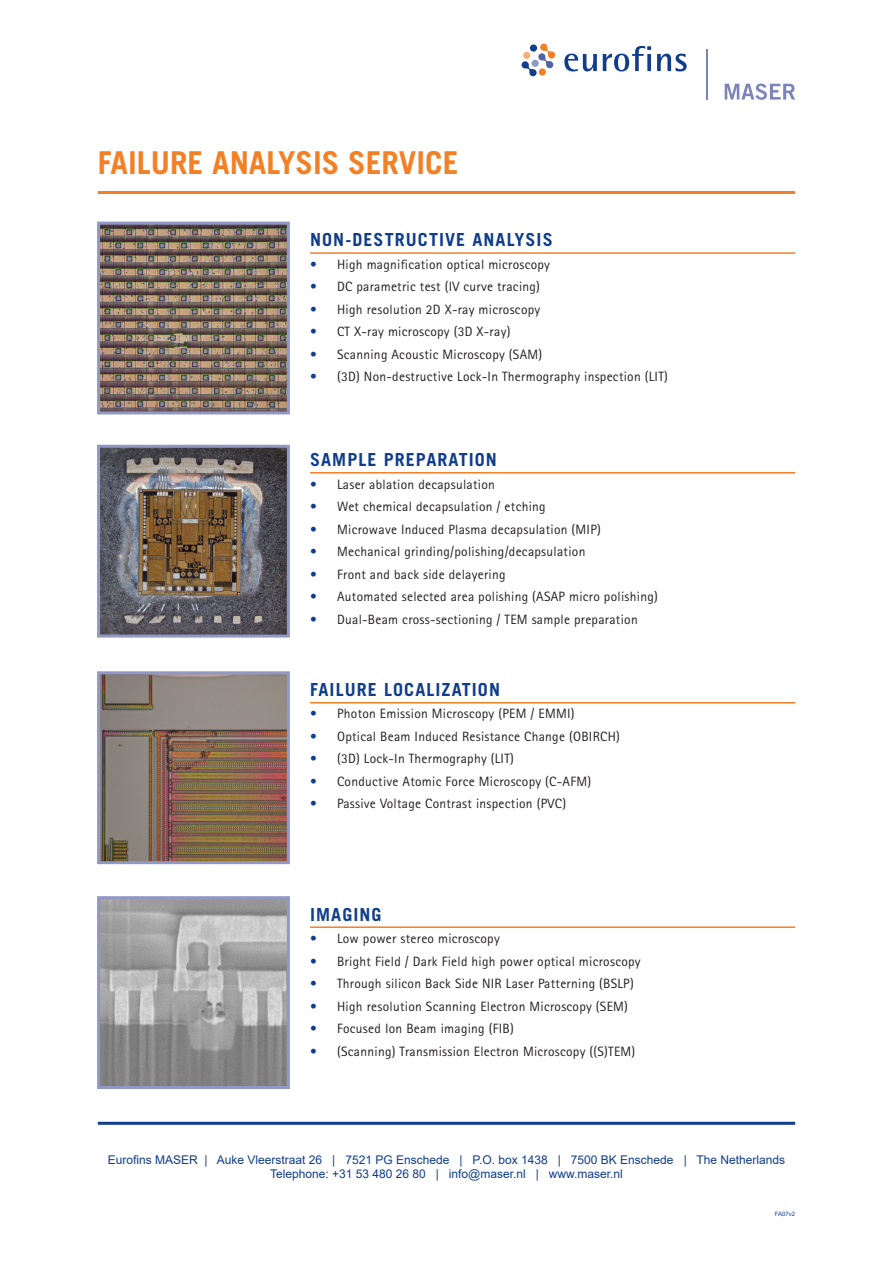
<style>
.page{position:relative;width:893px;height:1263px;background:#fff}
.page>*{position:absolute;margin:0;border:0;box-sizing:border-box;transform-origin:0 0}
.t1{font:700 31.5px "Trade Gothic";color:#f48026}
.t2{font:700 18px "Trade Gothic";letter-spacing:.06em;color:#103d8c}
.t3{font:13.5px "Rotis Sans Serif Std";letter-spacing:.02em;color:#231f20}
.t4{font:12px "Arial";color:#103d8c}
.t5{font:6px "Arial";color:#103d8c}
.s1{color:#103d8c}
</style>
<div class="page">
<hr style="left:98px;top:191px;width:697px;height:3px;background:#f48026">
<svg style="left:522px;top:44px;width:33px;height:32px"></svg>
<div style="left:539px;top:68px;width:7px;height:8px;background:#f48026;border-radius:50%"></div>
<div style="left:523px;top:52px;width:7px;height:7px;background:#faae74;border-radius:50%"></div>
<div style="left:530px;top:44px;width:7px;height:8px;background:#103d8c;border-radius:50%"></div>
<svg style="left:564px;top:54px;width:33px;height:17px"></svg>
<svg style="left:603px;top:46px;width:48px;height:25px"></svg>
<svg style="left:657px;top:54px;width:30px;height:17px"></svg>
<svg style="left:725px;top:83px;width:70px;height:17px"></svg>
<hr style="left:706px;top:50px;width:1px;height:50px;background:#7d84ba">
<img style="left:101px;top:449px;width:185px;height:185px">
<div style="left:97px;top:445px;width:193px;height:193px;border:3px solid #9298c6"></div>
<img style="left:101px;top:675px;width:185px;height:185px">
<div style="left:97px;top:671px;width:193px;height:193px;border:3px solid #9298c6"></div>
<hr style="left:98px;top:1122px;width:697px;height:3px;background:#103d8c">
<img style="left:101px;top:900px;width:185px;height:185px">
<div style="left:97px;top:896px;width:193px;height:193px;border:3px solid #9298c6"></div>
<hr style="left:310px;top:252px;width:485px;height:2px;background:#f48026">
<hr style="left:310px;top:472px;width:485px;height:1px;background:#f48026">
<hr style="left:310px;top:702px;width:485px;height:1px;background:#f48026">
<hr style="left:310px;top:926px;width:485px;height:2px;background:#f48026">
<img style="left:101px;top:226px;width:185px;height:184px">
<div style="left:97px;top:222px;width:193px;height:192px;border:3px solid #9298c6"></div>
<p class="t1" style="left:98px;top:144px;width:362px">FAILURE ANALYSIS SERVICE</p>
<p class="t2" style="left:310px;top:229px;width:244px">NON-DESTRUCTIVE ANALYSIS</p>
<p class="t3" style="left:310px;top:256px;width:241px"><span class="s1">•</span> High magnification optical microscopy</p>
<p class="t3" style="left:310px;top:279px;width:231px"><span class="s1">•</span> DC parametric test (IV curve tracing)</p>
<p class="t3" style="left:310px;top:301px;width:232px"><span class="s1">•</span> High resolution 2D X-ray microscopy</p>
<p class="t3" style="left:310px;top:324px;width:202px"><span class="s1">•</span> CT X-ray microscopy (3D X-ray)</p>
<p class="t3" style="left:310px;top:346px;width:234px"><span class="s1">•</span> Scanning Acoustic Microscopy (SAM)</p>
<p class="t3" style="left:310px;top:369px;width:359px"><span class="s1">•</span> (3D) Non-destructive Lock-In Thermography inspection (LIT)</p>
<p class="t2" style="left:310px;top:449px;width:188px">SAMPLE PREPARATION</p>
<p class="t3" style="left:310px;top:476px;width:186px"><span class="s1">•</span> Laser ablation decapsulation</p>
<p class="t3" style="left:310px;top:498px;width:237px"><span class="s1">•</span> Wet chemical decapsulation / etching</p>
<p class="t3" style="left:310px;top:521px;width:292px"><span class="s1">•</span> Microwave Induced Plasma decapsulation (MIP)</p>
<p class="t3" style="left:310px;top:543px;width:277px"><span class="s1">•</span> Mechanical grinding/polishing/decapsulation</p>
<p class="t3" style="left:310px;top:566px;width:197px"><span class="s1">•</span> Front and back side delayering</p>
<p class="t3" style="left:310px;top:588px;width:349px"><span class="s1">•</span> Automated selected area polishing (ASAP micro polishing)</p>
<p class="t3" style="left:310px;top:611px;width:329px"><span class="s1">•</span> Dual-Beam cross-sectioning / TEM sample preparation</p>
<p class="t2" style="left:310px;top:678px;width:191px">FAILURE LOCALIZATION</p>
<p class="t3" style="left:310px;top:706px;width:266px"><span class="s1">•</span> Photon Emission Microscopy (PEM / EMMI)</p>
<p class="t3" style="left:310px;top:728px;width:311px"><span class="s1">•</span> Optical Beam Induced Resistance Change (OBIRCH)</p>
<p class="t3" style="left:310px;top:751px;width:205px"><span class="s1">•</span> (3D) Lock-In Thermography (LIT)</p>
<p class="t3" style="left:310px;top:773px;width:283px"><span class="s1">•</span> Conductive Atomic Force Microscopy (C-AFM)</p>
<p class="t3" style="left:310px;top:796px;width:257px"><span class="s1">•</span> Passive Voltage Contrast inspection (PVC)</p>
<p class="t2" style="left:310px;top:903px;width:73px">IMAGING</p>
<p class="t3" style="left:310px;top:931px;width:191px"><span class="s1">•</span> Low power stereo microscopy</p>
<p class="t3" style="left:310px;top:953px;width:332px"><span class="s1">•</span> Bright Field / Dark Field high power optical microscopy</p>
<p class="t3" style="left:310px;top:976px;width:325px"><span class="s1">•</span> Through silicon Back Side NIR Laser Patterning (BSLP)</p>
<p class="t3" style="left:310px;top:998px;width:319px"><span class="s1">•</span> High resolution Scanning Electron Microscopy (SEM)</p>
<p class="t3" style="left:310px;top:1021px;width:205px"><span class="s1">•</span> Focused Ion Beam imaging (FIB)</p>
<p class="t3" style="left:310px;top:1043px;width:327px"><span class="s1">•</span> (Scanning) Transmission Electron Microscopy ((S)TEM)</p>
<p class="t4" style="left:108px;top:1151px;width:679px">Eurofins MASER | Auke Vleerstraat 26 | 7521 PG Enschede | P.O. box 1438 | 7500 BK Enschede | The Netherlands</p>
<p class="t4" style="left:270px;top:1166px;width:354px">Telephone: +31 53 480 26 80 | info@maser.nl | www.maser.nl</p>
<p class="t5" style="left:775px;top:1210px;width:22px">FA07v2</p>
</div>
